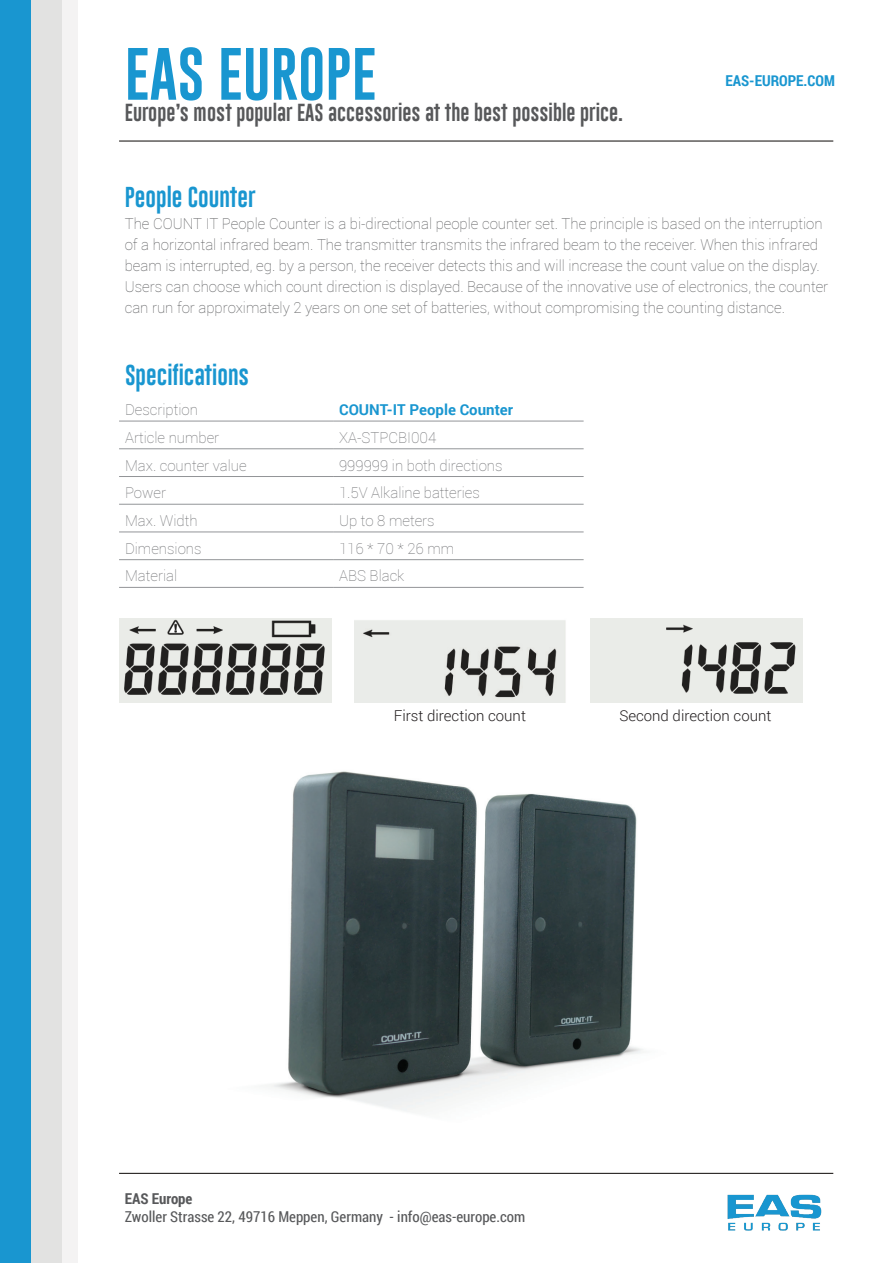
<style>
.page{position:relative;width:893px;height:1263px;background:#fff}
.page>*{position:absolute;margin:0;border:0;box-sizing:border-box;transform-origin:0 0}
.t1{font:54px "Gobold";color:#1996d0}
.t2{font:21px "Gobold Lowplus";color:#1996d0}
.t3{font:18px "Gobold Lowplus";color:#57585a}
.t4{font:100 15px/21px "Roboto";color:#57585a}
.t5{font:100 15px "Roboto";color:#6c6d70}
.t6{font:15px "Roboto Condensed";color:#57585a}
.t7{font:300 15px "Roboto";color:#231f20}
.t8{font:700 15px "Roboto";color:#1996d0}
.t9{font:700 15px "Roboto Condensed";color:#1996d0}
.t10{font:700 15px "Roboto Condensed";color:#57585a}
</style>
<div class="page">
<div style="left:0;top:0;width:31px;height:1263px;background:#1996d0"></div>
<div style="left:31px;top:0;width:31px;height:1263px;background:#e2e2e1"></div>
<div style="left:62px;top:0;width:16px;height:1263px;background:#f4f3f3"></div>
<hr style="left:119px;top:448px;width:214px;height:1px;background:#939598">
<hr style="left:333px;top:448px;width:251px;height:1px;background:#939598">
<hr style="left:119px;top:476px;width:214px;height:1px;background:#939598">
<hr style="left:333px;top:476px;width:251px;height:1px;background:#939598">
<hr style="left:119px;top:504px;width:214px;height:1px;background:#939598">
<hr style="left:333px;top:504px;width:251px;height:1px;background:#939598">
<hr style="left:119px;top:532px;width:214px;height:1px;background:#939598">
<hr style="left:333px;top:532px;width:251px;height:1px;background:#939598">
<hr style="left:119px;top:559px;width:214px;height:1px;background:#939598">
<hr style="left:333px;top:559px;width:251px;height:1px;background:#939598">
<hr style="left:119px;top:587px;width:214px;height:1px;background:#939598">
<hr style="left:333px;top:587px;width:251px;height:1px;background:#939598">
<hr style="left:119px;top:421px;width:214px;height:1px;background:#939598">
<hr style="left:333px;top:421px;width:251px;height:1px;background:#939598">
<img style="left:727px;top:1194px;width:95px;height:37px">
<hr style="left:119px;top:141px;width:714px;height:1px;background:#0c0806">
<hr style="left:119px;top:1173px;width:714px;height:1px;background:#0c0806">
<img style="left:271px;top:771px;width:372px;height:341px">
<img style="left:119px;top:619px;width:212px;height:83px">
<img style="left:355px;top:620px;width:211px;height:82px">
<img style="left:591px;top:619px;width:212px;height:83px">
<h1 class="t1" style="left:125px;top:39px;width:253px">EAS EUROPE</h1>
<p class="t3" style="left:125px;top:101px;width:500px">Europe’s most popular EAS accessories at the best possible price.</p>
<h2 class="t2" style="left:125px;top:183px;width:133px">People Counter</h2>
<p class="t9" style="left:725px;top:70px;width:111px">EAS-EUROPE.COM</p>
<p class="t4" style="left:125px;top:212px;width:705px">The COUNT IT People Counter is a bi-directional people counter set. The principle is based on the interruption of a horizontal infrared beam. The transmitter transmits the infrared beam to the receiver. When this infrared beam is interrupted, eg. by a person, the receiver detects this and will increase the count value on the display.<br>Users can choose which count direction is displayed. Because of the innovative use of electronics, the counter can run for approximately 2 years on one set of batteries, without compromising the counting distance.</p>
<h2 class="t2" style="left:125px;top:362px;width:126px">Specifications</h2>
<p class="t5" style="left:125px;top:399px;width:74px">Description</p>
<p class="t8" style="left:339px;top:399px;width:175px">COUNT-IT People Counter</p>
<p class="t5" style="left:125px;top:427px;width:96px">Article number</p>
<p class="t5" style="left:339px;top:427px;width:99px">XA-STPCBI004</p>
<p class="t5" style="left:125px;top:455px;width:123px">Max. counter value</p>
<p class="t5" style="left:339px;top:455px;width:165px">999999 in both directions</p>
<p class="t5" style="left:125px;top:482px;width:43px">Power</p>
<p class="t5" style="left:339px;top:482px;width:142px">1.5V Alkaline batteries</p>
<p class="t5" style="left:125px;top:510px;width:74px">Max. Width</p>
<p class="t5" style="left:339px;top:510px;width:97px">Up to 8 meters</p>
<p class="t5" style="left:125px;top:538px;width:78px">Dimensions</p>
<p class="t5" style="left:339px;top:538px;width:117px">116 * 70 * 26 mm</p>
<p class="t5" style="left:125px;top:566px;width:54px">Material</p>
<p class="t5" style="left:339px;top:566px;width:67px">ABS Black</p>
<p class="t7" style="left:394px;top:705px;width:134px">First direction count</p>
<p class="t7" style="left:619px;top:705px;width:153px">Second direction count</p>
<p class="t10" style="left:125px;top:1188px;width:69px">EAS Europe</p>
<p class="t6" style="left:125px;top:1206px;width:402px">Zwoller Strasse 22, 49716 Meppen, Germany - info@eas-europe.com</p>
</div>
